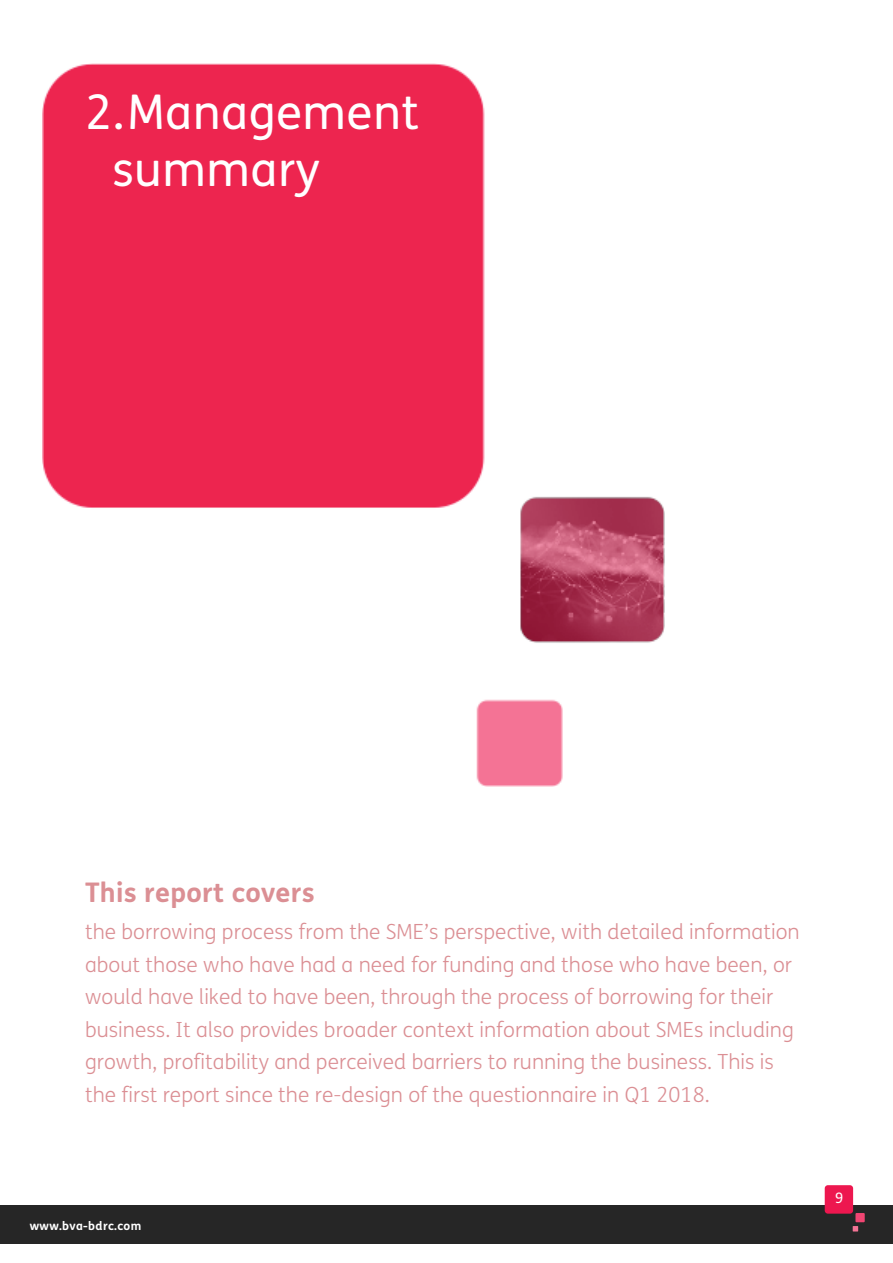
<style>
.page{position:relative;width:893px;height:1263px;background:#fff}
.page>*{position:absolute;margin:0;border:0;box-sizing:border-box;transform-origin:0 0}
.t1{font:47.85px/57.3px "FS Me";letter-spacing:.01em;color:#fff}
.t2{font:700 27px "FS Me";letter-spacing:.01em;color:#db8f94}
.t3{font:300 20.85px/32.5px "FS Me";letter-spacing:.005em;color:#db8f94}
.t4{font:14.4px "FS Me";color:#fff}
.t5{font:700 11.85px "FS Me";letter-spacing:.03em;color:#fff}
</style>
<div class="page">
<div style="left:0;top:1205px;width:892px;height:38px;background:#262626"></div>
<div style="left:824px;top:1185px;width:29px;height:29px;background:#ed174f;border-radius:3px"></div>
<div style="left:855px;top:1213px;width:9px;height:9px;background:#f14572"></div>
<svg style="left:852px;top:1226px;width:6px;height:6px"></svg>
<img style="left:43px;top:64px;width:621px;height:723px">
<h1 class="t1" style="left:112px;top:85px;width:308px;text-indent:-27px">2.Management summary</h1>
<p class="t2" style="left:85px;top:878px;width:231px">This report covers</p>
<p class="t3" style="left:85px;top:916px;width:716px">the borrowing process from the SME’s perspective, with detailed information about those who have had a need for funding and those who have been, or would have liked to have been, through the process of borrowing for their business. It also provides broader context information about SMEs including growth, profitability and perceived barriers to running the business. This is the first report since the re-design of the questionnaire in Q1 2018.</p>
<p class="t5" style="left:30px;top:1219px;width:113px">www.bva-bdrc.com</p>
<p class="t4" style="left:835px;top:1190px;width:10px">9</p>
</div>
